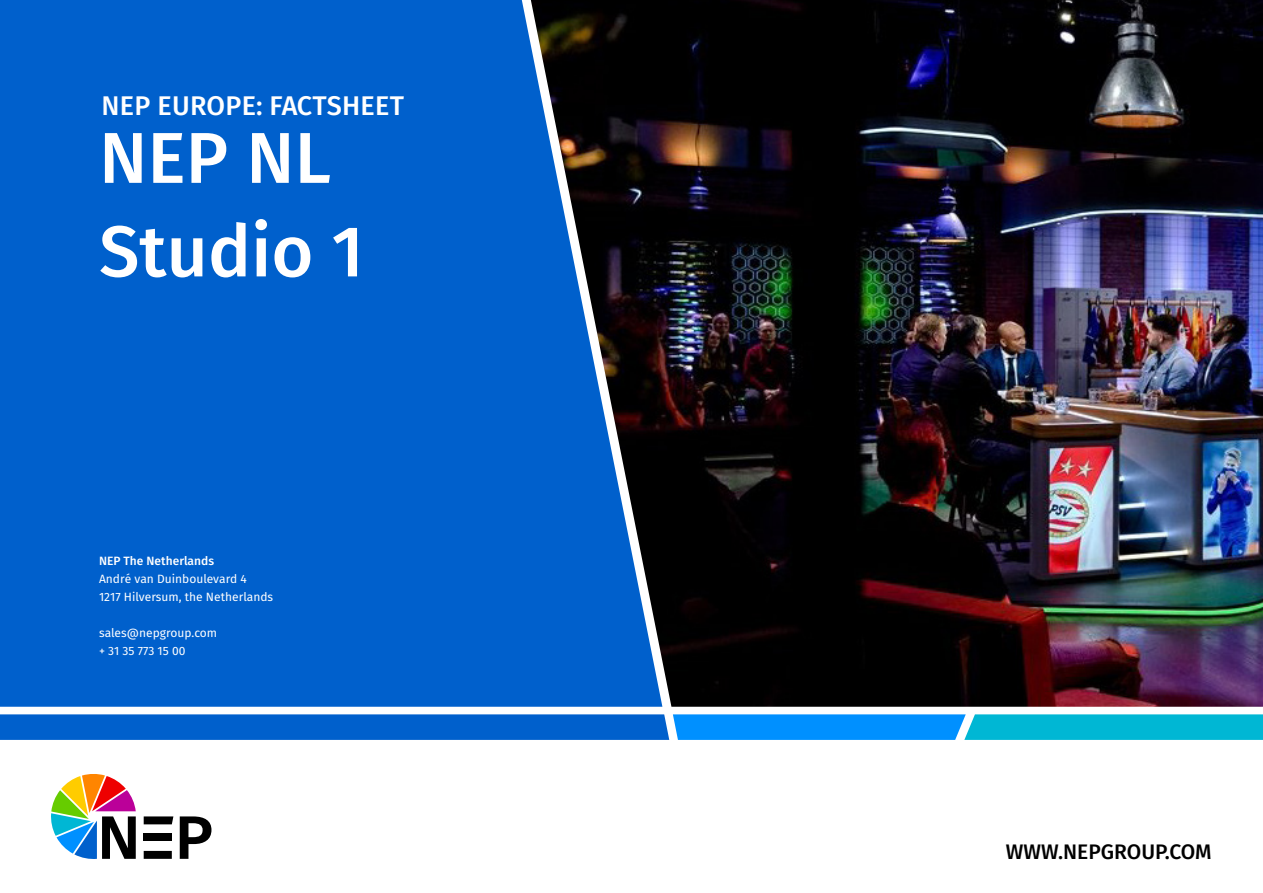
<style>
.page{position:relative;width:1263px;height:893px;background:#fff}
.page>*{position:absolute;margin:0;border:0;box-sizing:border-box;transform-origin:0 0}
.t1{font:500 72px/93.6px "Fira Sans";color:#fff}
.t2{font:500 27px "Fira Sans";letter-spacing:.01em;color:#fff}
.t3{font:500 21px "Fira Sans";color:#000}
.t4{font:12px/18px "Fira Sans";color:#fff}
.s1{font-weight:500}
</style>
<div class="page">
<svg style="left:180px;top:816px;width:31px;height:43px"></svg>
<svg style="left:51px;top:774px;width:85px;height:85px"></svg>
<div style="left:144px;top:851px;width:28px;height:8px;background:#000"></div>
<div style="left:144px;top:833px;width:28px;height:8px;background:#000"></div>
<svg style="left:144px;top:816px;width:29px;height:8px"></svg>
<svg style="left:0;top:714px;width:1263px;height:26px;background:#0883da"></svg>
<div style="left:0;top:0;width:531px;height:707px;background:#0060cc"></div>
<img style="left:531px;top:0;width:732px;height:707px">
<p class="t2" style="left:102px;top:84px;width:304px">NEP EUROPE: FACTSHEET</p>
<p class="t1" style="left:99px;top:107px;width:266px">NEP NL<br>Studio 1</p>
<p class="t4" style="left:99px;top:551px;width:149px"><span class="s1">NEP The Netherlands<br></span>André van Duinboulevard 4</p>
<p class="t4" style="left:99px;top:587px;width:176px">1217 Hilversum, the Netherlands</p>
<p class="t4" style="left:99px;top:623px;width:120px">sales@nepgroup.com</p>
<p class="t4" style="left:99px;top:641px;width:88px">+ 31 35 773 15 00</p>
<p class="t3" style="left:1006px;top:835px;width:208px">WWW.NEPGROUP.COM</p>
</div>
